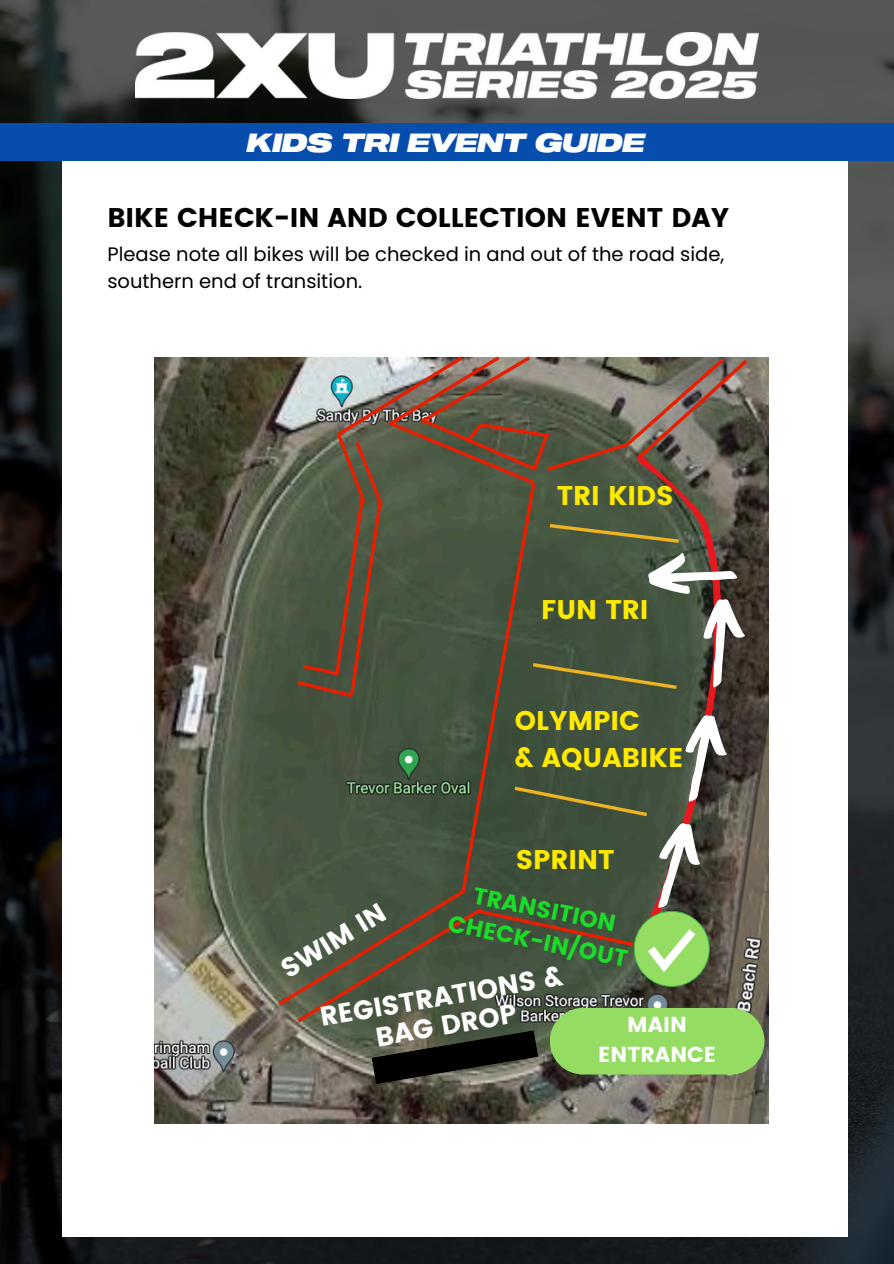
<style>
.page{position:relative;width:894px;height:1264px;background:#fff}
.page>*{position:absolute;margin:0;border:0;box-sizing:border-box;transform-origin:0 0}
.t1{font:27px/37.2px "Poppins";color:#fee900}
.t2{font:27px "Poppins";color:#000}
.t3{font:27px/29.2px "Poppins";color:#fff;text-align:center}
.t4{font:25.8px "Sequel 100 Wide 96";color:#fff}
.t5{font:23.25px "Poppins";color:#1add28}
.t6{font:21.6px/29.7px "Poppins";color:#fff;text-align:center}
.t7{font:19.5px/27px "Poppins";color:#000}
</style>
<div class="page">
<img style="left:0;top:0;width:893px;height:1263px">
<img style="left:135px;top:32px;width:623px;height:67px">
<div style="left:62px;top:144px;width:785px;height:1093px;background:#fff"></div>
<div style="left:0;top:123px;width:893px;height:38px;background:#074dae"></div>
<img style="left:154px;top:358px;width:614px;height:765px">
<div style="left:549px;top:1007px;width:215px;height:67px;background:#94dd62;border-radius:33px"></div>
<svg style="left:274px;top:356px;width:476px;height:728px;background:#59614a"></svg>
<h2 class="t4" style="left:247px;top:127px;width:399px">KIDS TRI EVENT GUIDE</h2>
<p class="t2" style="left:107px;top:202px;width:623px">BIKE CHECK-IN AND COLLECTION EVENT DAY</p>
<h1 class="t7" style="left:107px;top:240px;width:618px">Please note all bikes will be checked in and out of the road side, southern end of transition.</h1>
<p class="t1" style="left:556px;top:477px;width:118px">TRI KIDS</p>
<h1 class="t1" style="left:541px;top:591px;width:109px">FUN TRI</h1>
<p class="t1" style="left:514px;top:702px;width:170px">OLYMPIC<br>&amp; AQUABIKE</p>
<p class="t1" style="left:515px;top:841px;width:100px">SPRINT</p>
<p class="t5" style="left:476px;top:881px;width:147px;rotate:12deg">TRANSITION</p>
<h1 class="t3" style="left:275px;top:959px;width:119px;rotate:-32deg">SWIM IN</h1>
<p class="t5" style="left:451px;top:908px;width:184px;rotate:12deg">CHECK-IN/OUT</p>
<p class="t3" style="left:317px;top:1003px;width:247px;rotate:-10deg">REGISTRATIONS &amp;<br>BAG DROP</p>
<h1 class="t6" style="left:598px;top:1009px;width:119px">MAIN<br>ENTRANCE</h1>
</div>
